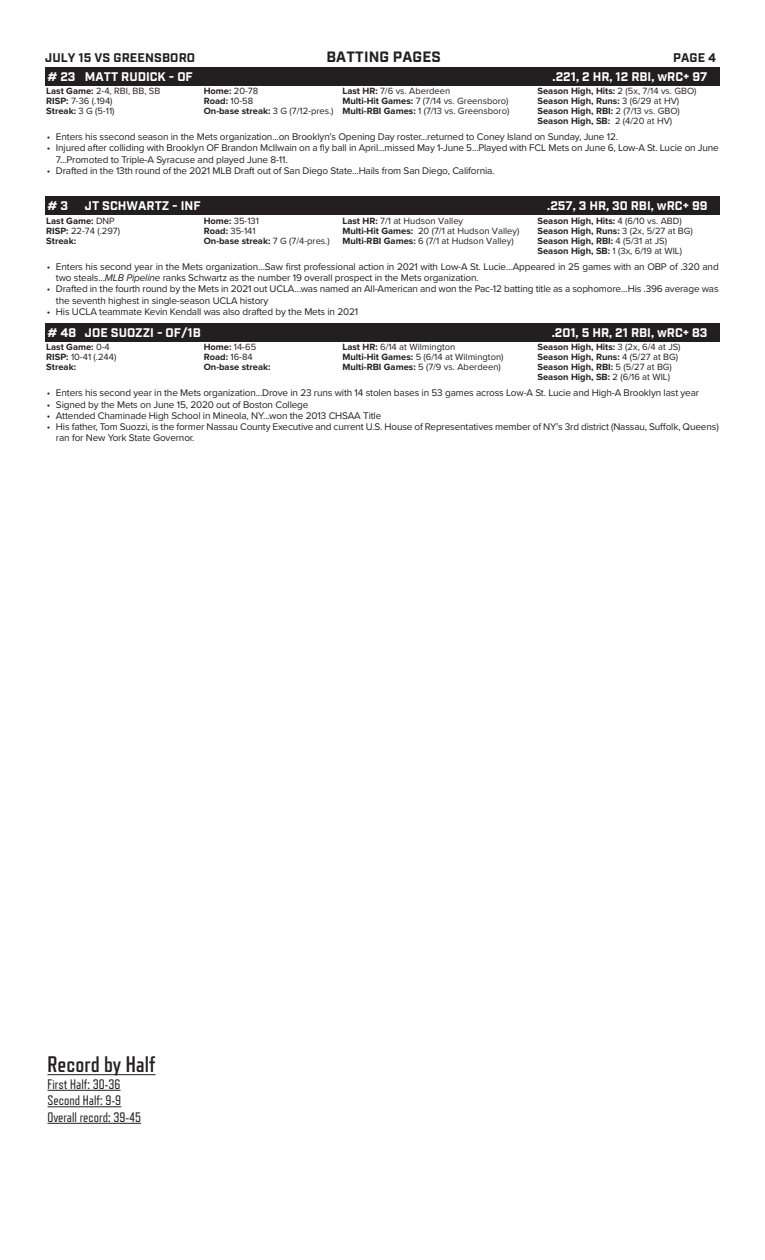
<style>
.page{position:relative;width:765px;height:1260px;background:#fff}
.page>*{position:absolute;margin:0;border:0;box-sizing:border-box;transform-origin:0 0}
.t1{font:700 22.5px "Refrigerator Deluxe";color:#231f20}
.t2{font:700 15px "Industry";letter-spacing:.01em;color:#231f20}
.t3{font:13.75px "Refrigerator Deluxe";color:#231f20}
.t4{font:700 12.5px "Industry";color:#fff}
.t5{font:700 12.5px "Industry";letter-spacing:.01em;color:#231f20}
.Bio_Bullet{font:10px/11.2px "Proxima Nova";letter-spacing:-.015em;color:#231f20}
.t6{font:700 9.38px/10px "Proxima Nova";color:#231f20}
.t7{font:9.38px "Proxima Nova";color:#231f20}
.s1{font-weight:700}
.s2{font-weight:400}
.s3{font-style:italic}
</style>
<div class="page">
<hr style="left:47px;top:1074px;width:109px;height:1px;background:#231f20">
<hr style="left:47px;top:1090px;width:74px;height:1px;background:#231f20">
<hr style="left:47px;top:1107px;width:74px;height:1px;background:#231f20">
<hr style="left:47px;top:1123px;width:94px;height:1px;background:#231f20">
<div style="left:45px;top:323px;width:675px;height:19px;background:#231f20"></div>
<div style="left:45px;top:196px;width:675px;height:19px;background:#231f20"></div>
<div style="left:45px;top:67px;width:675px;height:19px;background:#231f20"></div>
<p class="t5" style="left:45px;top:50px;width:152px">JULY 15 VS GREENSBORO</p>
<p class="t2" style="left:327px;top:47px;width:116px">BATTING PAGES</p>
<p class="t5" style="left:673px;top:50px;width:45px">PAGE 4</p>
<p class="t4" style="left:47px;top:69px;width:147px"># 23 MATT RUDICK - OF</p>
<p class="t4" style="left:553px;top:69px;width:156px">.221, 2 HR, 12 RBI, wRC+ 97</p>
<p class="t7" style="left:46px;top:84px;width:116px"><span class="s1">Last Game:</span> 2-4, RBI, BB, SB</p>
<p class="t6" style="left:204px;top:86px;width:56px">Home: <span class="s2">20-78</span></p>
<p class="t7" style="left:342px;top:84px;width:109px"><span class="s1">Last HR:</span> 7/6 vs. Aberdeen</p>
<p class="t6" style="left:538px;top:86px;width:161px">Season High, Hits: <span class="s2">2 (5x, 7/14 vs. GBO)</span></p>
<p class="t7" style="left:46px;top:94px;width:68px"><span class="s1">RISP:</span> 7-36 (.194)</p>
<p class="t6" style="left:204px;top:96px;width:51px">Road: <span class="s2">10-58</span></p>
<p class="t7" style="left:342px;top:94px;width:168px"><span class="s1">Multi-Hit Games:</span> 7 (7/14 vs. Greensboro)</p>
<p class="t6" style="left:538px;top:96px;width:143px">Season High, Runs: <span class="s2">3 (6/29 at HV)</span></p>
<p class="t7" style="left:46px;top:104px;width:70px"><span class="s1">Streak:</span> 3 G (5-11)</p>
<p class="t7" style="left:204px;top:104px;width:307px"><span class="s1">On-base streak:</span> 3 G (7/12-pres.) <span class="s1">Multi-RBI Games:</span> 1 (7/13 vs. Greensboro)</p>
<p class="t6" style="left:538px;top:106px;width:144px">Season High, RBI: <span class="s2">2 (7/13 vs. GBO)</span></p>
<p class="t6" style="left:538px;top:116px;width:136px">Season High, SB: <span class="s2">2 (4/20 at HV)</span></p>
<p class="Bio_Bullet" style="left:47px;top:131px;width:573px">• Enters his ssecond season in the Mets organization...on Brooklyn’s Opening Day roster...returned to Coney Island on Sunday, June 12.</p>
<p class="Bio_Bullet" style="left:56px;top:142px;width:664px;text-indent:-9px">• Injured after colliding with Brooklyn OF Brandon McIlwain on a fly ball in April...missed May 1-June 5...Played with FCL Mets on June 6, Low-A St. Lucie on June<br>7...Promoted to Triple-A Syracuse and played June 8-11.</p>
<p class="Bio_Bullet" style="left:47px;top:165px;width:449px">• Drafted in the 13th round of the 2021 MLB Draft out of San Diego State...Hails from San Diego, California.</p>
<p class="t4" style="left:47px;top:198px;width:22px"># 3</p>
<p class="t4" style="left:85px;top:198px;width:117px">JT SCHWARTZ - INF</p>
<p class="t4" style="left:547px;top:198px;width:162px">.257, 3 HR, 30 RBI, wRC+ 99</p>
<p class="t6" style="left:46px;top:215px;width:70px">Last Game: <span class="s2">DNP</span></p>
<p class="t7" style="left:204px;top:213px;width:57px"><span class="s1">Home:</span> 35-131</p>
<p class="t7" style="left:342px;top:213px;width:122px"><span class="s1">Last HR:</span> 7/1 at Hudson Valley</p>
<p class="t6" style="left:537px;top:215px;width:146px">Season High, Hits: <span class="s2">4 (6/10 vs. ABD)</span></p>
<p class="t7" style="left:46px;top:223px;width:75px"><span class="s1">RISP:</span> 22-74 (.297)</p>
<p class="t7" style="left:204px;top:223px;width:53px"><span class="s1">Road:</span> 35-141</p>
<p class="t7" style="left:342px;top:223px;width:178px"><span class="s1">Multi-Hit Games:</span> 20 (7/1 at Hudson Valley)</p>
<p class="t6" style="left:537px;top:225px;width:157px">Season High, Runs: <span class="s2">3 (2x, 5/27 at BG)</span></p>
<p class="t6" style="left:46px;top:235px;width:31px">Streak:</p>
<p class="t6" style="left:204px;top:235px;width:128px">On-base streak: <span class="s2">7 G (7/4-pres.)</span></p>
<p class="t7" style="left:342px;top:233px;width:173px"><span class="s1">Multi-RBI Games:</span> 6 (7/1 at Hudson Valley)</p>
<p class="t6" style="left:537px;top:235px;width:146px">Season High, RBI: <span class="s2">4 (5/31 at JS)<br></span>Season High, SB: <span class="s2">1 (3x, 6/19 at WIL)</span></p>
<p class="Bio_Bullet" style="left:56px;top:260px;width:664px;text-indent:-9px">• Enters his second year in the Mets organization…Saw first professional action in 2021 with Low-A St. Lucie…Appeared in 25 games with an OBP of .320 and two steals...<span class="s3">MLB Pipeline</span> ranks Schwartz as the number 19 overall prospect in the Mets organization.</p>
<p class="Bio_Bullet" style="left:56px;top:283px;width:664px;text-indent:-9px">• Drafted in the fourth round by the Mets in 2021 out UCLA…was named an All-American and won the Pac-12 batting title as a sophomore…His .396 average was the seventh highest in single-season UCLA history</p>
<p class="Bio_Bullet" style="left:47px;top:305px;width:313px">• His UCLA teammate Kevin Kendall was also drafted by the Mets in 2021</p>
<p class="t4" style="left:47px;top:326px;width:155px"># 48 JOE SUOZZI - OF/1B</p>
<p class="t4" style="left:552px;top:326px;width:157px">.201, 5 HR, 21 RBI, wRC+ 83</p>
<p class="t6" style="left:46px;top:342px;width:65px">Last Game: <span class="s2">0-4</span></p>
<p class="t6" style="left:204px;top:342px;width:54px">Home: <span class="s2">14-65</span></p>
<p class="t7" style="left:342px;top:340px;width:114px"><span class="s1">Last HR:</span> 6/14 at Wilmington</p>
<p class="t6" style="left:538px;top:342px;width:145px">Season High, Hits: <span class="s2">3 (2x, 6/4 at JS)</span></p>
<p class="t7" style="left:46px;top:350px;width:72px"><span class="s1">RISP:</span> 10-41 (.244)</p>
<p class="t6" style="left:204px;top:352px;width:50px">Road: <span class="s2">16-84</span></p>
<p class="t7" style="left:342px;top:350px;width:163px"><span class="s1">Multi-Hit Games:</span> 5 (6/14 at Wilmington)</p>
<p class="t6" style="left:538px;top:352px;width:142px">Season High, Runs: <span class="s2">4 (5/27 at BG)</span></p>
<p class="t6" style="left:46px;top:362px;width:31px">Streak:</p>
<p class="t6" style="left:204px;top:362px;width:68px">On-base streak:</p>
<p class="t7" style="left:342px;top:360px;width:160px"><span class="s1">Multi-RBI Games:</span> 5 (7/9 vs. Aberdeen)</p>
<p class="t6" style="left:538px;top:362px;width:136px">Season High, RBI: <span class="s2">5 (5/27 at BG)</span></p>
<p class="t6" style="left:538px;top:372px;width:134px">Season High, SB: <span class="s2">2 (6/16 at WIL)</span></p>
<p class="Bio_Bullet" style="left:47px;top:387px;width:654px">• Enters his second year in the Mets organization...Drove in 23 runs with 14 stolen bases in 53 games across Low-A St. Lucie and High-A Brooklyn last year</p>
<p class="Bio_Bullet" style="left:47px;top:398px;width:263px">• Signed by the Mets on June 15, 2020 out of Boston College</p>
<p class="Bio_Bullet" style="left:47px;top:410px;width:336px">• Attended Chaminade High School in Mineola, NY...won the 2013 CHSAA Title</p>
<p class="Bio_Bullet" style="left:56px;top:421px;width:664px;text-indent:-9px">• His father, Tom Suozzi, is the former Nassau County Executive and current U.S. House of Representatives member of NY’s 3rd district (Nassau, Suffolk, Queens) ran for New York State Governor.</p>
<p class="t1" style="left:47px;top:1052px;width:110px">Record by Half</p>
<p class="t3" style="left:47px;top:1076px;width:75px">First Half: 30-36</p>
<p class="t3" style="left:47px;top:1093px;width:75px">Second Half: 9-9</p>
<p class="t3" style="left:47px;top:1109px;width:95px">Overall record: 39-45</p>
</div>
